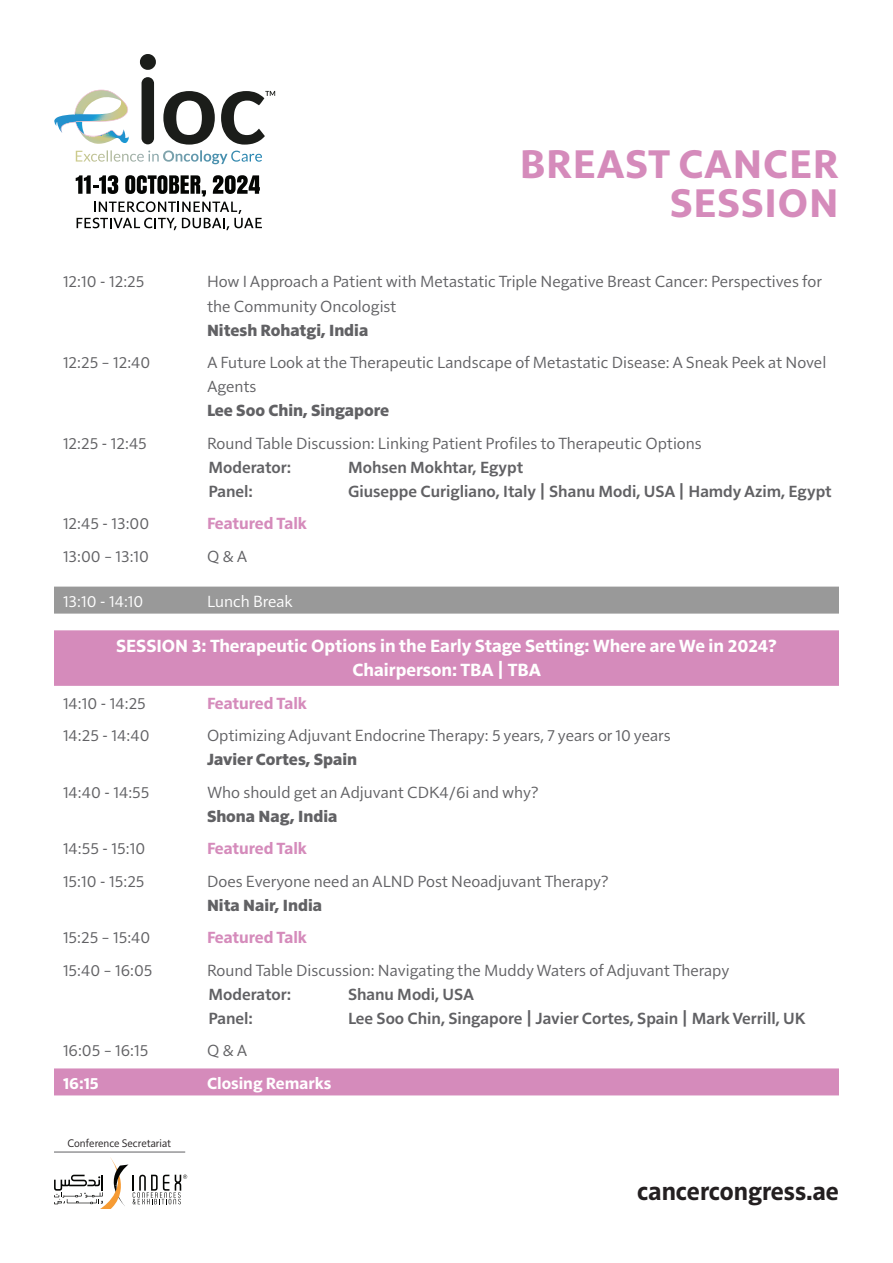
<style>
.page{position:relative;width:893px;height:1263px;background:#fff}
.page>*{position:absolute;margin:0;border:0;box-sizing:border-box;transform-origin:0 0}
.t1{font:700 40.8px/39px "Solitaire MVB Pro";letter-spacing:.02em;color:#d58bbb;text-align:right}
.t2{font:700 25.5px "Solitaire MVB Pro";color:#231f20;scale:.95 1}
.t3{font:700 18px/24px "Solitaire MVB Pro";color:#fff;text-align:center}
.t4{font:16.5px/24px "Solitaire MVB Pro";color:#616164}
.t5{font:600 16.5px "Solitaire MVB Pro";color:#616164}
.t6{font:900 16.5px "Solitaire MVB Pro";color:#616164}
.t7{font:700 16.5px "Solitaire MVB Pro";color:#d58bbb}
.t8{font:16.5px "Solitaire MVB Pro";color:#fff}
.t9{font:700 16.5px "Solitaire MVB Pro";color:#fff}
.t10{font:11.25px "Solitaire MVB Pro";color:#231f20;scale:.95 1}
</style>
<div class="page">
<div style="left:54px;top:587px;width:785px;height:27px;background:#999"></div>
<div style="left:54px;top:630px;width:785px;height:32px;background:#d58bbb"></div>
<div style="left:54px;top:654px;width:785px;height:32px;background:#d58bbb"></div>
<div style="left:54px;top:1068px;width:785px;height:27px;background:#d58bbb"></div>
<svg style="left:54px;top:1157px;width:133px;height:52px"></svg>
<hr style="left:54px;top:1152px;width:131px;height:1px;background:#616164">
<svg style="left:54px;top:54px;width:221px;height:110px"></svg>
<svg style="left:76px;top:175px;width:186px;height:55px"></svg>
<h1 class="t1" style="left:520px;top:142px;width:320px">BREAST CANCER<br>SESSION</h1>
<p class="t4" style="left:63px;top:269px;width:83px">12:10 - 12:25</p>
<p class="t4" style="left:207px;top:269px;width:616px">How I Approach a Patient with Metastatic Triple Negative Breast Cancer: Perspectives for the Community Oncologist</p>
<p class="t6" style="left:207px;top:319px;width:163px">Nitesh Rohatgi, India</p>
<p class="t4" style="left:63px;top:349px;width:89px">12:25 – 12:40</p>
<p class="t4" style="left:207px;top:349px;width:621px">A Future Look at the Therapeutic Landscape of Metastatic Disease: A Sneak Peek at Novel<br>Agents</p>
<p class="t6" style="left:207px;top:399px;width:184px">Lee Soo Chin, Singapore</p>
<p class="t4" style="left:63px;top:430px;width:85px">12:25 - 12:45</p>
<p class="t4" style="left:207px;top:430px;width:496px">Round Table Discussion: Linking Patient Profiles to Therapeutic Options</p>
<p class="t5" style="left:208px;top:455px;width:84px">Moderator:</p>
<p class="t5" style="left:348px;top:455px;width:177px">Mohsen Mokhtar, Egypt</p>
<p class="t5" style="left:208px;top:479px;width:46px">Panel:</p>
<p class="t5" style="left:348px;top:479px;width:485px">Giuseppe Curigliano, Italy | Shanu Modi, USA | Hamdy Azim, Egypt</p>
<p class="t4" style="left:63px;top:510px;width:88px">12:45 - 13:00</p>
<p class="t7" style="left:207px;top:512px;width:102px">Featured Talk</p>
<p class="t4" style="left:63px;top:543px;width:88px">13:00 – 13:10</p>
<p class="t4" style="left:207px;top:543px;width:42px">Q &amp; A</p>
<p class="t8" style="left:63px;top:590px;width:82px">13:10 - 14:10</p>
<p class="t8" style="left:207px;top:590px;width:87px">Lunch Break</p>
<p class="t3" style="left:116px;top:633px;width:662px">SESSION 3: Therapeutic Options in the Early Stage Setting: Where are We in 2024?<br>Chairperson: TBA | TBA</p>
<p class="t4" style="left:63px;top:690px;width:84px">14:10 - 14:25</p>
<p class="t7" style="left:207px;top:691px;width:102px">Featured Talk</p>
<p class="t4" style="left:63px;top:722px;width:88px">14:25 - 14:40</p>
<p class="t4" style="left:207px;top:722px;width:465px">Optimizing Adjuvant Endocrine Therapy: 5 years, 7 years or 10 years</p>
<p class="t6" style="left:207px;top:748px;width:152px">Javier Cortes, Spain</p>
<p class="t4" style="left:63px;top:779px;width:88px">14:40 - 14:55</p>
<p class="t4" style="left:207px;top:779px;width:333px">Who should get an Adjuvant CDK4/6i and why?</p>
<p class="t6" style="left:207px;top:805px;width:132px">Shona Nag, India</p>
<p class="t4" style="left:63px;top:835px;width:84px">14:55 - 15:10</p>
<p class="t7" style="left:207px;top:837px;width:102px">Featured Talk</p>
<p class="t4" style="left:63px;top:868px;width:83px">15:10 - 15:25</p>
<p class="t4" style="left:207px;top:868px;width:403px">Does Everyone need an ALND Post Neoadjuvant Therapy?</p>
<p class="t6" style="left:207px;top:894px;width:117px">Nita Nair, India</p>
<p class="t4" style="left:63px;top:924px;width:89px">15:25 – 15:40</p>
<p class="t7" style="left:207px;top:926px;width:102px">Featured Talk</p>
<p class="t4" style="left:63px;top:957px;width:91px">15:40 – 16:05</p>
<p class="t4" style="left:207px;top:957px;width:524px">Round Table Discussion: Navigating the Muddy Waters of Adjuvant Therapy</p>
<p class="t5" style="left:208px;top:982px;width:84px">Moderator:</p>
<p class="t5" style="left:348px;top:982px;width:128px">Shanu Modi, USA</p>
<p class="t5" style="left:208px;top:1006px;width:46px">Panel:</p>
<p class="t5" style="left:348px;top:1006px;width:459px">Lee Soo Chin, Singapore | Javier Cortes, Spain | Mark Verrill, UK</p>
<p class="t4" style="left:63px;top:1037px;width:87px">16:05 – 16:15</p>
<p class="t4" style="left:207px;top:1037px;width:42px">Q &amp; A</p>
<p class="t9" style="left:63px;top:1072px;width:37px">16:15</p>
<p class="t9" style="left:207px;top:1072px;width:126px">Closing Remarks</p>
<p class="t10" style="left:67px;top:1135px;width:111px">Conference Secretariat</p>
<h2 class="t2" style="left:637px;top:1173px;width:214px">cancercongress.ae</h2>
</div>
